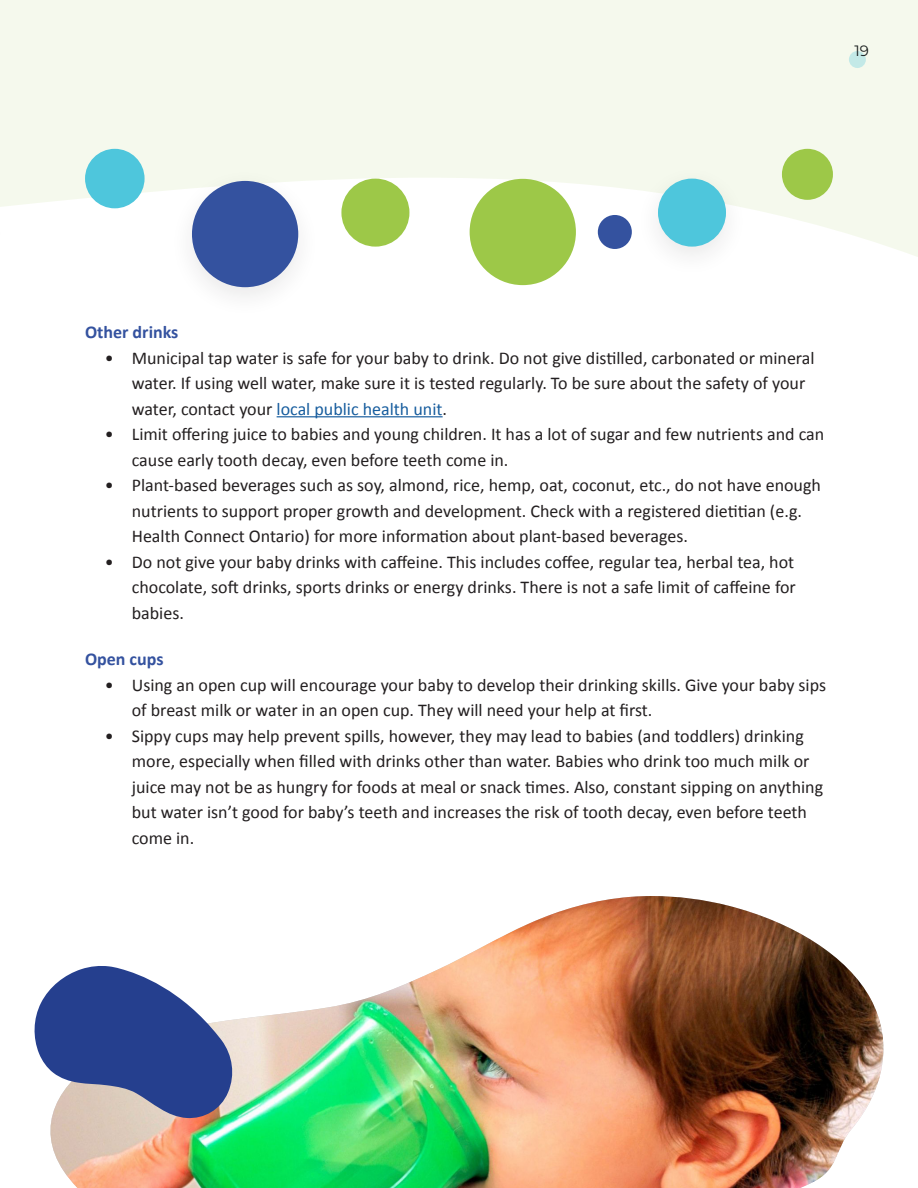
<style>
.page{position:relative;width:918px;height:1188px;background:#fff}
.page>*{position:absolute;margin:0;border:0;box-sizing:border-box;transform-origin:0 0}
.t1{font:18px/25.5px "Calibri";color:#231f20}
.t2{font:700 18px "Calibri";color:#34529f}
.t3{font:15px "Montserrat";color:#181d1d}
.s1{color:#175d9e}
</style>
<div class="page">
<svg style="left:9px;top:0;width:909px;height:259px;fill:#f5f9ed"></svg>
<div style="left:0;top:0;width:9px;height:207px;background:#f5f9ed"></div>
<div style="left:782px;top:149px;width:51px;height:51px;background:#9dc848;border-radius:50%"></div>
<div style="left:635px;top:164px;width:114px;height:114px;background:#231f20;opacity:.1"></div>
<div style="left:658px;top:179px;width:68px;height:68px;background:#4ec6dc;border-radius:50%"></div>
<div style="left:598px;top:215px;width:34px;height:34px;background:#34529f;border-radius:50%"></div>
<div style="left:470px;top:179px;width:106px;height:106px;background:#9dc848;border-radius:50%"></div>
<div style="left:341px;top:179px;width:68px;height:68px;background:#9dc848;border-radius:50%"></div>
<div style="left:169px;top:166px;width:152px;height:153px;background:#231f20;opacity:.1"></div>
<div style="left:192px;top:181px;width:106px;height:106px;background:#34529f;border-radius:50%"></div>
<div style="left:85px;top:149px;width:60px;height:59px;background:#4ec6dc;border-radius:50%"></div>
<hr style="left:277px;top:416px;width:166px;height:1px;background:#175d9e">
<img style="left:50px;top:896px;width:834px;height:292px">
<svg style="left:34px;top:965px;width:202px;height:154px"></svg>
<div style="left:849px;top:51px;width:17px;height:17px;background:#c3e9e7;border-radius:50%"></div>
<p class="t3" style="left:855px;top:40px;width:16px">19</p>
<p class="t2" style="left:85px;top:320px;width:95px">Other drinks</p>
<p class="t1" style="left:132px;top:344px;width:684px;text-indent:-27px">• Municipal tap water is safe for your baby to drink. Do not give distilled, carbonated or mineral water. If using well water, make sure it is tested regularly. To be sure about the safety of your water, contact your <span class="s1">local public health unit</span>.</p>
<p class="t1" style="left:132px;top:421px;width:694px;text-indent:-27px">• Limit offering juice to babies and young children. It has a lot of sugar and few nutrients and can cause early tooth decay, even before teeth come in.</p>
<p class="t1" style="left:132px;top:472px;width:691px;text-indent:-27px">• Plant-based beverages such as soy, almond, rice, hemp, oat, coconut, etc., do not have enough nutrients to support proper growth and development. Check with a registered dietitian (e.g.<br>Health Connect Ontario) for more information about plant-based beverages.</p>
<p class="t1" style="left:132px;top:548px;width:666px;text-align:justify;text-indent:-27px">• Do not give your baby drinks with caffeine. This includes coffee, regular tea, herbal tea, hot chocolate, soft drinks, sports drinks or energy drinks. There is not a safe limit of caffeine for babies.</p>
<p class="t2" style="left:85px;top:647px;width:80px">Open cups</p>
<p class="t1" style="left:132px;top:671px;width:696px;text-indent:-27px">• Using an open cup will encourage your baby to develop their drinking skills. Give your baby sips of breast milk or water in an open cup. They will need your help at first.</p>
<p class="t1" style="left:132px;top:722px;width:693px;text-indent:-27px">• Sippy cups may help prevent spills, however, they may lead to babies (and toddlers) drinking more, especially when filled with drinks other than water. Babies who drink too much milk or juice may not be as hungry for foods at meal or snack times. Also, constant sipping on anything but water isn’t good for baby’s teeth and increases the risk of tooth decay, even before teeth come in.</p>
</div>
